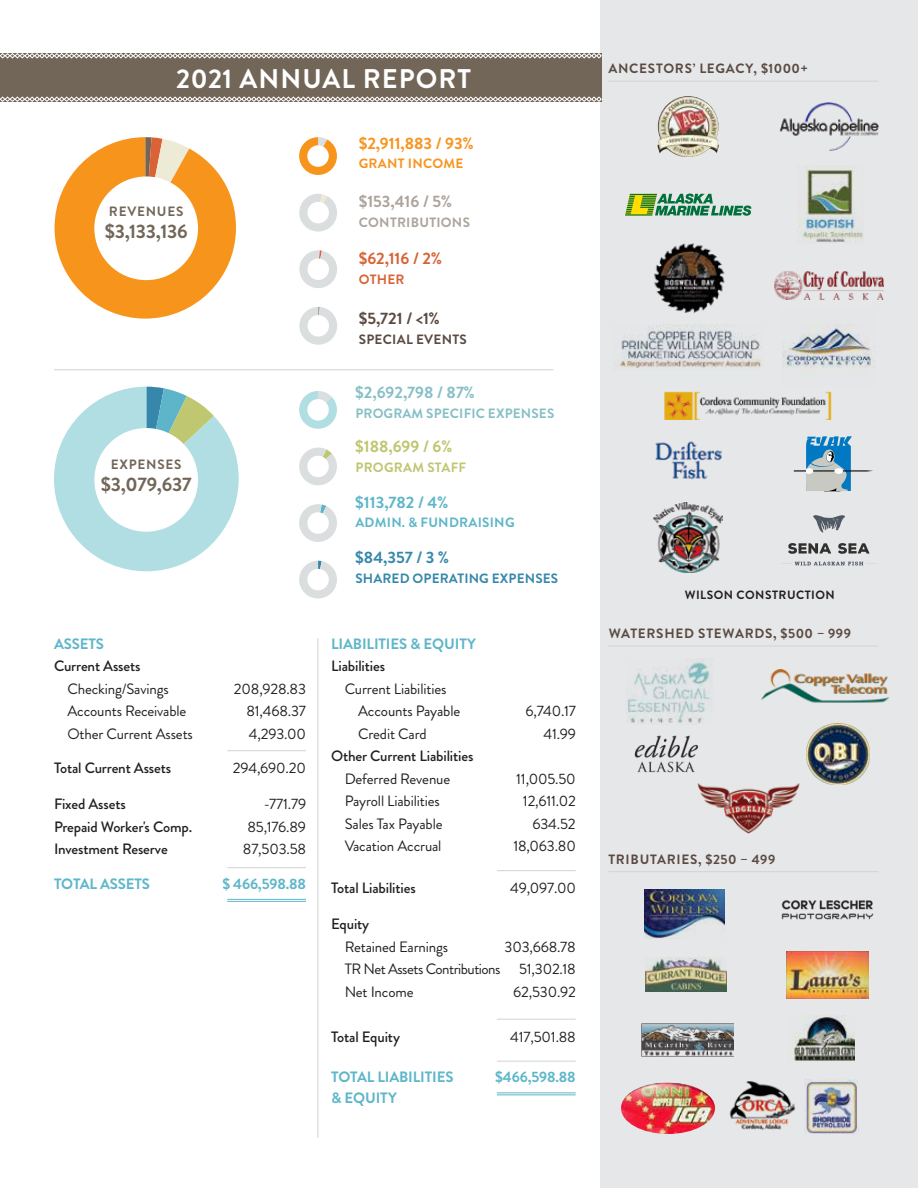
<style>
.page{position:relative;width:918px;height:1188px;background:#fff}
.page>*{position:absolute;margin:0;border:0;box-sizing:border-box;transform-origin:0 0}
.t1{font:700 27px "Brandon Grotesque";letter-spacing:.04em;color:#fff}
.t2{font:700 19.5px "Brandon Grotesque";letter-spacing:-.01em;color:#726658}
.t3{font:700 16.5px "Brandon Grotesque";color:#f7941e}
.t4{font:700 16.5px "Brandon Grotesque";color:#86bfc6}
.t5{font:700 16.5px "Brandon Grotesque";color:#ada49b}
.t6{font:700 16.5px "Brandon Grotesque";color:#bec66f}
.t7{font:700 16.5px "Brandon Grotesque";color:#5eb6c9}
.t8{font:700 16.5px "Brandon Grotesque";color:#d86435}
.t9{font:700 16.5px "Brandon Grotesque";color:#5a4a42}
.t10{font:700 16.5px "Brandon Grotesque";color:#3688aa}
.t11{font:15px/22.5px "Brandon Grotesque";letter-spacing:-.01em;color:#231f20}
.t12{font:500 15px "Brandon Grotesque";letter-spacing:-.01em;color:#231f20}
.t13{font:700 15px "Brandon Grotesque";letter-spacing:-.01em;color:#5eb6c9}
.t14{font:700 13.5px "Brandon Grotesque";letter-spacing:.055em;color:#5a4a42}
.t15{font:700 13.5px "Brandon Grotesque";letter-spacing:.01em;color:#86bfc6}
.t16{font:700 13.5px "Brandon Grotesque";letter-spacing:.01em;color:#3688aa}
.t17{font:700 13.5px "Brandon Grotesque";letter-spacing:.02em;color:#5eb6c9}
.t18{font:700 13.5px "Brandon Grotesque";letter-spacing:.055em;color:#726658}
.t19{font:700 13.5px "Brandon Grotesque";letter-spacing:.02em;color:#ada49b}
.t20{font:700 13.5px "Brandon Grotesque";letter-spacing:.02em;color:#5a4a42}
.t21{font:700 13.5px "Brandon Grotesque";letter-spacing:.02em;color:#bec66f}
.t22{font:700 13.5px "Brandon Grotesque";letter-spacing:.02em;color:#f7941e}
.t23{font:700 13.5px "Brandon Grotesque";letter-spacing:.02em;color:#d86435}
.t24{font:700 12px "Brandon Grotesque";letter-spacing:.04em;color:#231f20}
</style>
<div class="page">
<div style="left:600px;top:0;width:318px;height:1188px;background:#e6e7e8"></div>
<svg style="left:299px;top:391px;width:38px;height:38px"></svg>
<div style="left:307px;top:399px;width:22px;height:22px;background:#fff;border-radius:50%"></div>
<svg style="left:299px;top:448px;width:38px;height:37px"></svg>
<div style="left:307px;top:456px;width:22px;height:21px;background:#fff;border-radius:50%"></div>
<svg style="left:299px;top:504px;width:38px;height:38px"></svg>
<div style="left:307px;top:512px;width:22px;height:22px;background:#fff;border-radius:50%"></div>
<svg style="left:299px;top:561px;width:38px;height:38px"></svg>
<div style="left:307px;top:569px;width:22px;height:21px;background:#fff;border-radius:50%"></div>
<div style="left:0;top:53px;width:602px;height:49px;background:#726658"></div>
<svg style="left:0;top:53px;width:602px;height:6px"></svg>
<svg style="left:0;top:96px;width:602px;height:6px"></svg>
<hr style="left:227px;top:750px;width:79px;height:1px;background:#d1d3d4">
<hr style="left:227px;top:867px;width:79px;height:1px;background:#d1d3d4">
<hr style="left:227px;top:899px;width:79px;height:1px;background:#5eb6c9">
<hr style="left:227px;top:901px;width:79px;height:1px;background:#5eb6c9">
<hr style="left:497px;top:870px;width:79px;height:1px;background:#d1d3d4">
<hr style="left:497px;top:1019px;width:79px;height:1px;background:#d1d3d4">
<hr style="left:497px;top:1061px;width:79px;height:1px;background:#d1d3d4">
<hr style="left:497px;top:1092px;width:79px;height:1px;background:#5eb6c9">
<hr style="left:497px;top:1094px;width:79px;height:1px;background:#5eb6c9">
<svg style="left:55px;top:137px;width:181px;height:182px"></svg>
<div style="left:94px;top:176px;width:104px;height:104px;background:#fff;border-radius:50%"></div>
<svg style="left:54px;top:387px;width:185px;height:184px"></svg>
<div style="left:94px;top:428px;width:104px;height:104px;background:#fff;border-radius:50%"></div>
<hr style="left:54px;top:369px;width:500px;height:1px;background:#d1d3d4">
<hr style="left:318px;top:638px;width:1px;height:500px;background:#d1d3d4">
<img style="left:804px;top:1079px;width:55px;height:55px">
<img style="left:641px;top:1024px;width:92px;height:32px">
<img style="left:729px;top:1081px;width:67px;height:49px">
<img style="left:655px;top:441px;width:67px;height:39px">
<img style="left:644px;top:890px;width:80px;height:48px">
<svg style="left:794px;top:436px;width:79px;height:55px"></svg>
<img style="left:798px;top:167px;width:65px;height:76px">
<img style="left:794px;top:1015px;width:60px;height:46px">
<img style="left:626px;top:660px;width:87px;height:63px">
<img style="left:698px;top:783px;width:102px;height:50px">
<img style="left:616px;top:325px;width:145px;height:43px">
<img style="left:664px;top:391px;width:168px;height:28px">
<img style="left:654px;top:243px;width:71px;height:70px">
<img style="left:634px;top:735px;width:64px;height:38px">
<img style="left:761px;top:670px;width:129px;height:33px">
<img style="left:806px;top:724px;width:64px;height:60px">
<img style="left:781px;top:900px;width:93px;height:20px">
<img style="left:783px;top:324px;width:92px;height:44px">
<img style="left:646px;top:958px;width:81px;height:34px">
<img style="left:787px;top:951px;width:82px;height:48px">
<img style="left:621px;top:1083px;width:94px;height:51px">
<svg style="left:299px;top:137px;width:38px;height:38px"></svg>
<div style="left:307px;top:145px;width:22px;height:22px;background:#fff;border-radius:50%"></div>
<svg style="left:299px;top:194px;width:38px;height:38px"></svg>
<div style="left:307px;top:202px;width:22px;height:21px;background:#fff;border-radius:50%"></div>
<svg style="left:299px;top:250px;width:38px;height:38px"></svg>
<div style="left:308px;top:258px;width:21px;height:22px;background:#fff;border-radius:50%"></div>
<svg style="left:299px;top:307px;width:38px;height:38px"></svg>
<div style="left:308px;top:315px;width:21px;height:22px;background:#fff;border-radius:50%"></div>
<svg style="left:625px;top:194px;width:126px;height:22px"></svg>
<svg style="left:781px;top:562px;width:96px;height:3px"></svg>
<svg style="left:788px;top:543px;width:43px;height:11px"></svg>
<svg style="left:838px;top:543px;width:31px;height:11px"></svg>
<svg style="left:813px;top:515px;width:32px;height:18px"></svg>
<img style="left:775px;top:271px;width:108px;height:28px">
<img style="left:654px;top:503px;width:69px;height:69px">
<img style="left:779px;top:102px;width:100px;height:49px">
<img style="left:657px;top:96px;width:62px;height:61px">
<hr style="left:608px;top:81px;width:270px;height:1px;background:#d1d3d4">
<hr style="left:608px;top:646px;width:270px;height:1px;background:#d1d3d4">
<hr style="left:608px;top:871px;width:270px;height:1px;background:#d1d3d4">
<h1 class="t1" style="left:176px;top:60px;width:296px">2021 ANNUAL REPORT</h1>
<p class="t18" style="left:109px;top:203px;width:76px">REVENUES</p>
<h2 class="t2" style="left:115px;top:218px;width:74px">3,133,136</h2>
<h2 class="t2" style="left:106px;top:219px;width:82px">$802,082</h2>
<p class="t18" style="left:111px;top:455px;width:72px">EXPENSES</p>
<h2 class="t2" style="left:101px;top:471px;width:92px">$3,079,637</h2>
<p class="t13" style="left:54px;top:633px;width:51px">ASSETS</p>
<p class="t12" style="left:54px;top:656px;width:88px">Current Assets</p>
<p class="t11" style="left:68px;top:678px;width:103px">Checking/Savings</p>
<p class="t11" style="left:234px;top:678px;width:74px">208,928.83</p>
<p class="t11" style="left:68px;top:700px;width:120px">Accounts Receivable</p>
<p class="t11" style="left:246px;top:700px;width:61px">81,468.37</p>
<p class="t11" style="left:67px;top:723px;width:127px">Other Current Assets</p>
<p class="t11" style="left:249px;top:723px;width:59px">4,293.00</p>
<p class="t12" style="left:54px;top:758px;width:119px">Total Current Assets</p>
<p class="t11" style="left:233px;top:757px;width:75px">294,690.20</p>
<p class="t12" style="left:54px;top:794px;width:73px">Fixed Assets</p>
<p class="t11" style="left:264px;top:793px;width:44px">-771.79</p>
<p class="t12" style="left:54px;top:816px;width:140px">Prepaid Worker's Comp.</p>
<p class="t11" style="left:248px;top:816px;width:60px">85,176.89</p>
<p class="t12" style="left:54px;top:839px;width:115px">Investment Reserve</p>
<p class="t11" style="left:243px;top:838px;width:65px">87,503.58</p>
<p class="t13" style="left:54px;top:873px;width:98px">TOTAL ASSETS</p>
<p class="t13" style="left:222px;top:873px;width:85px">$ 466,598.88</p>
<p class="t3" style="left:359px;top:132px;width:116px">$2,911,883 / 93%</p>
<p class="t22" style="left:359px;top:154px;width:106px">GRANT INCOME</p>
<p class="t5" style="left:359px;top:190px;width:95px">$153,416 / 5%</p>
<p class="t19" style="left:359px;top:213px;width:113px">CONTRIBUTIONS</p>
<p class="t8" style="left:359px;top:247px;width:85px">$62,116 / 2%</p>
<p class="t23" style="left:359px;top:270px;width:47px">OTHER</p>
<p class="t9" style="left:359px;top:307px;width:83px">$5,721 / &lt;1%</p>
<p class="t20" style="left:359px;top:330px;width:109px">SPECIAL EVENTS</p>
<p class="t4" style="left:355px;top:381px;width:121px">$2,692,798 / 87%</p>
<p class="t15" style="left:355px;top:404px;width:200px">PROGRAM SPECIFIC EXPENSES</p>
<p class="t6" style="left:355px;top:435px;width:99px">$188,699 / 6%</p>
<p class="t21" style="left:355px;top:458px;width:112px">PROGRAM STAFF</p>
<p class="t7" style="left:355px;top:490px;width:95px">$113,782 / 4%</p>
<p class="t17" style="left:355px;top:513px;width:161px">ADMIN. &amp; FUNDRAISING</p>
<p class="t10" style="left:355px;top:546px;width:95px">$84,357 / 3 %</p>
<p class="t16" style="left:355px;top:569px;width:204px">SHARED OPERATING EXPENSES</p>
<p class="t13" style="left:331px;top:633px;width:146px">LIABILITIES &amp; EQUITY</p>
<p class="t12" style="left:331px;top:656px;width:55px">Liabilities</p>
<p class="t11" style="left:358px;top:678px;width:104px;text-indent:-14px">Current Liabilities<br>Accounts Payable</p>
<p class="t11" style="left:526px;top:700px;width:52px">6,740.17</p>
<p class="t11" style="left:358px;top:723px;width:70px">Credit Card</p>
<p class="t11" style="left:543px;top:723px;width:34px">41.99</p>
<p class="t12" style="left:331px;top:746px;width:144px">Other Current Liabilities</p>
<p class="t11" style="left:345px;top:768px;width:107px">Deferred Revenue</p>
<p class="t11" style="left:516px;top:768px;width:61px">11,005.50</p>
<p class="t11" style="left:345px;top:790px;width:97px">Payroll Liabilities</p>
<p class="t11" style="left:523px;top:790px;width:54px">12,611.02</p>
<p class="t11" style="left:345px;top:813px;width:99px">Sales Tax Payable</p>
<p class="t11" style="left:532px;top:813px;width:45px">634.52</p>
<p class="t11" style="left:345px;top:835px;width:98px">Vacation Accrual</p>
<p class="t11" style="left:513px;top:835px;width:64px">18,063.80</p>
<p class="t12" style="left:331px;top:878px;width:86px">Total Liabilities</p>
<p class="t11" style="left:510px;top:877px;width:67px">49,097.00</p>
<p class="t12" style="left:331px;top:914px;width:40px">Equity</p>
<p class="t11" style="left:345px;top:936px;width:105px">Retained Earnings</p>
<p class="t11" style="left:345px;top:936px;width:233px;text-align:justify;text-indent:160px">303,668.78<br>TR Net Assets Contributions 51,302.18<br>Net Income</p>
<p class="t11" style="left:513px;top:981px;width:64px">62,530.92</p>
<p class="t12" style="left:331px;top:1026px;width:70px">Total Equity</p>
<p class="t11" style="left:510px;top:1026px;width:67px">417,501.88</p>
<p class="t13" style="left:331px;top:1067px;width:124px">TOTAL LIABILITIES</p>
<p class="t13" style="left:495px;top:1067px;width:82px">$466,598.88</p>
<p class="t13" style="left:331px;top:1088px;width:67px">&amp; EQUITY</p>
<p class="t14" style="left:608px;top:59px;width:201px">ANCESTORS’ LEGACY, $1000+</p>
<p class="t24" style="left:685px;top:587px;width:152px">WILSON CONSTRUCTION</p>
<p class="t14" style="left:609px;top:624px;width:244px">WATERSHED STEWARDS, $500 – 999</p>
<p class="t14" style="left:608px;top:850px;width:168px">TRIBUTARIES, $250 – 499</p>
</div>
